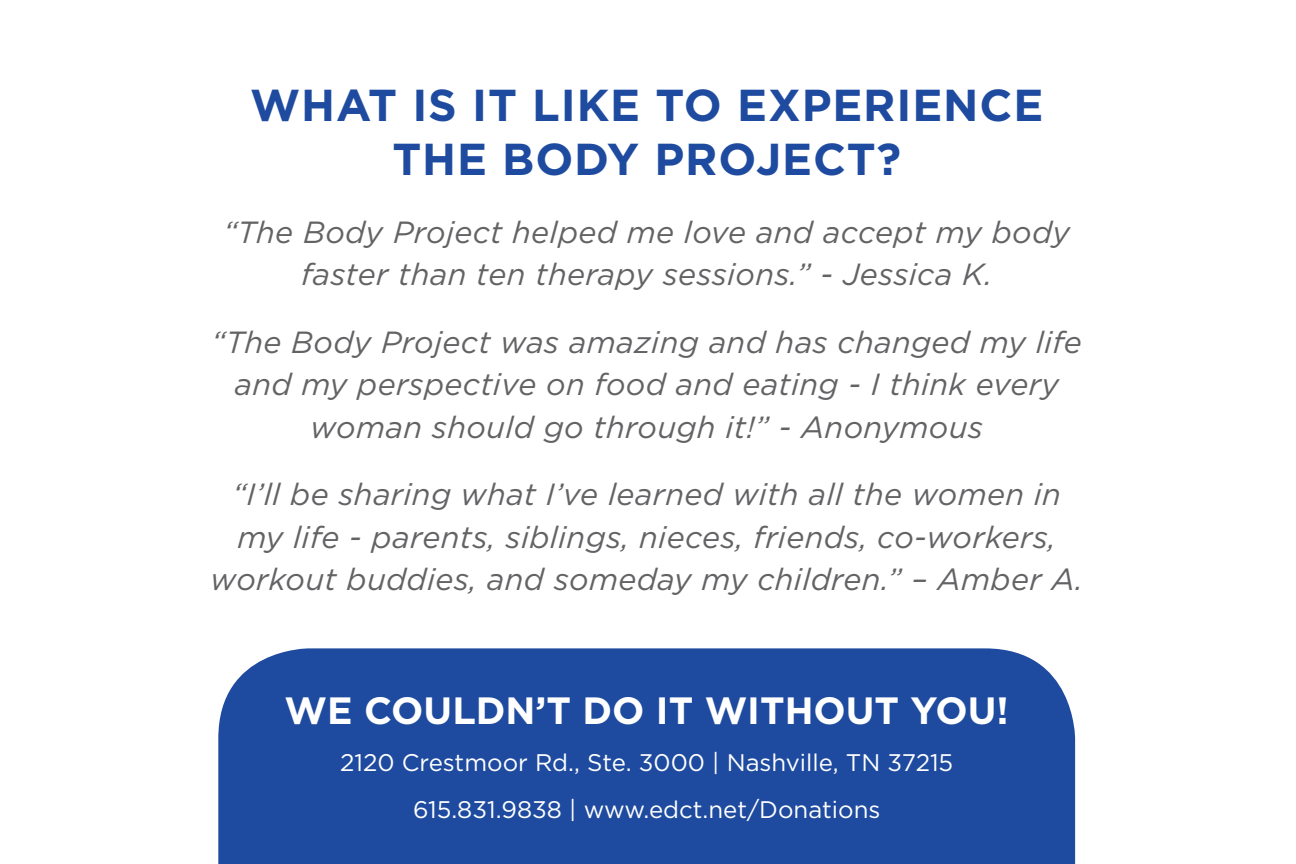
<style>
.page{position:relative;width:1296px;height:864px;background:#fff}
.page>*{position:absolute;margin:0;border:0;box-sizing:border-box;transform-origin:0 0}
.t1{font:700 44.8px/53.6px "Gotham";letter-spacing:.02em;color:#1e4b9f;text-align:center}
.t2{font:700 38px "Gotham";color:#fff}
.t3{font:italic 30.6px/42.4px "Gotham";letter-spacing:.01em;color:#636366;text-align:center}
.t4{font:24px "Gotham";color:#fff}
</style>
<div class="page">
<div style="left:218px;top:648px;width:857px;height:216px;background:#1e4b9f"></div>
<p class="t1" style="left:250px;top:78px;width:795px">WHAT IS IT LIKE TO EXPERIENCE<br>THE BODY PROJECT?</p>
<p class="t3" style="left:223px;top:211px;width:848px">“The Body Project helped me love and accept my body faster than ten therapy sessions.” - Jessica K.</p>
<p class="t3" style="left:212px;top:321px;width:872px">“The Body Project was amazing and has changed my life and my perspective on food and eating - I think every woman should go through it!” - Anonymous</p>
<p class="t3" style="left:211px;top:473px;width:874px">“I’ll be sharing what I’ve learned with all the women in my life - parents, siblings, nieces, friends, co-workers, workout buddies, and someday my children.” – Amber A.</p>
<p class="t2" style="left:285px;top:689px;width:726px">WE COULDN’T DO IT WITHOUT YOU!</p>
<p class="t4" style="left:340px;top:749px;width:615px">2120 Crestmoor Rd., Ste. 3000 | Nashville, TN 37215</p>
<p class="t4" style="left:413px;top:796px;width:469px">615.831.9838 | www.edct.net/Donations</p>
</div>
